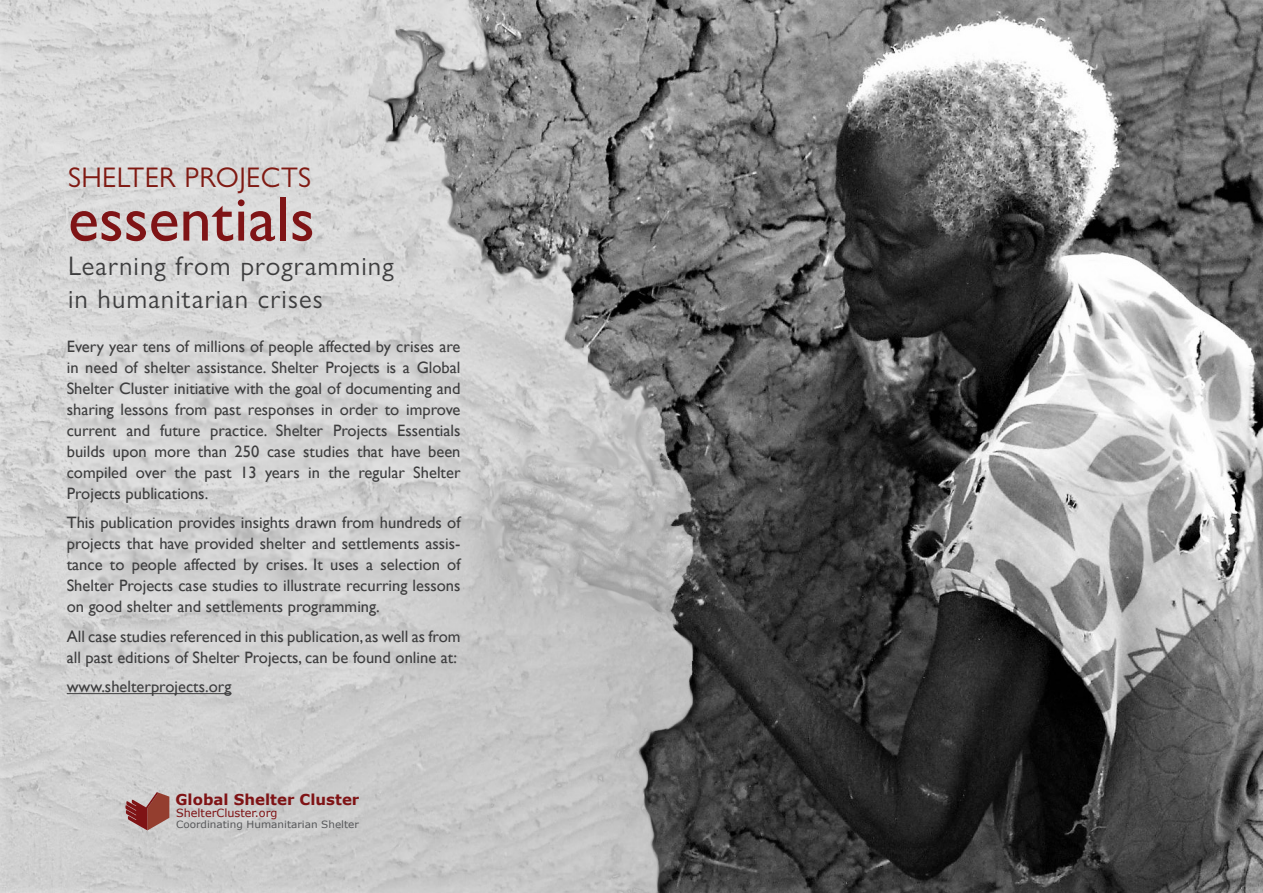
<style>
.page{position:relative;width:1263px;height:893px;background:#fff}
.page>*{position:absolute;margin:0;border:0;box-sizing:border-box;transform-origin:0 0}
.Paragraph_Style_1{font:500 64.5px "Gill Sans MT Pro";color:#7f1416}
.Paragraph_Style_1-2{font:28.5px "Gill Sans Nova";letter-spacing:.01em;color:#801a13}
.Paragraph_Style_1-3{font:27px/32.4px "Gill Sans Nova";letter-spacing:.04em;color:#3e3e3f}
.Estilo_de_parágrafo{font:16.5px/21px "Gill Sans";color:#3e3e3f;text-align:justify}
.t1{font:700 15px "Verdana";color:#7f1315}
.t2{font:11.25px "Verdana";color:#7f1315}
.t3{font:10.05px "Verdana";color:#57585a;scale:1.05 1}
</style>
<div class="page">
<img style="left:0;top:0;width:1263px;height:893px">
<svg style="left:125px;top:793px;width:44px;height:37px"></svg>
<hr style="left:67px;top:693px;width:164px;height:1px;background:#3e3e3f">
<p class="Paragraph_Style_1-2" style="left:68px;top:160px;width:245px">SHELTER PROJECTS</p>
<p class="Paragraph_Style_1" style="left:68px;top:181px;width:248px">essentials</p>
<p class="Paragraph_Style_1-3" style="left:68px;top:250px;width:327px">Learning from programming in humanitarian crises</p>
<p class="Estilo_de_parágrafo" style="left:67px;top:336px;width:395px">Every year tens of millions of people affected by crises are in need of shelter assistance. Shelter Projects is a Global Shelter Cluster initiative with the goal of documenting and sharing lessons from past responses in order to improve current and future practice. Shelter Projects Essentials builds upon more than 250 case studies that have been compiled over the past 13 years in the regular Shelter Projects publications.</p>
<p class="Estilo_de_parágrafo" style="left:67px;top:513px;width:395px">This publication provides insights drawn from hundreds of projects that have provided shelter and settlements assis&shy;tance to people affected by crises. It uses a selection of Shelter Projects case studies to illustrate recurring lessons on good shelter and settlements programming.</p>
<p class="Estilo_de_parágrafo" style="left:67px;top:626px;width:395px">All case studies referenced in this publication, as well as from all past editions of Shelter Projects, can be found online at:</p>
<p class="Estilo_de_parágrafo" style="left:67px;top:677px;width:166px">www.shelterprojects.org</p>
<p class="t1" style="left:175px;top:790px;width:185px">Global Shelter Cluster</p>
<p class="t2" style="left:176px;top:806px;width:103px">ShelterCluster.org</p>
<p class="t3" style="left:176px;top:818px;width:176px">Coordinating Humanitarian Shelter</p>
</div>
